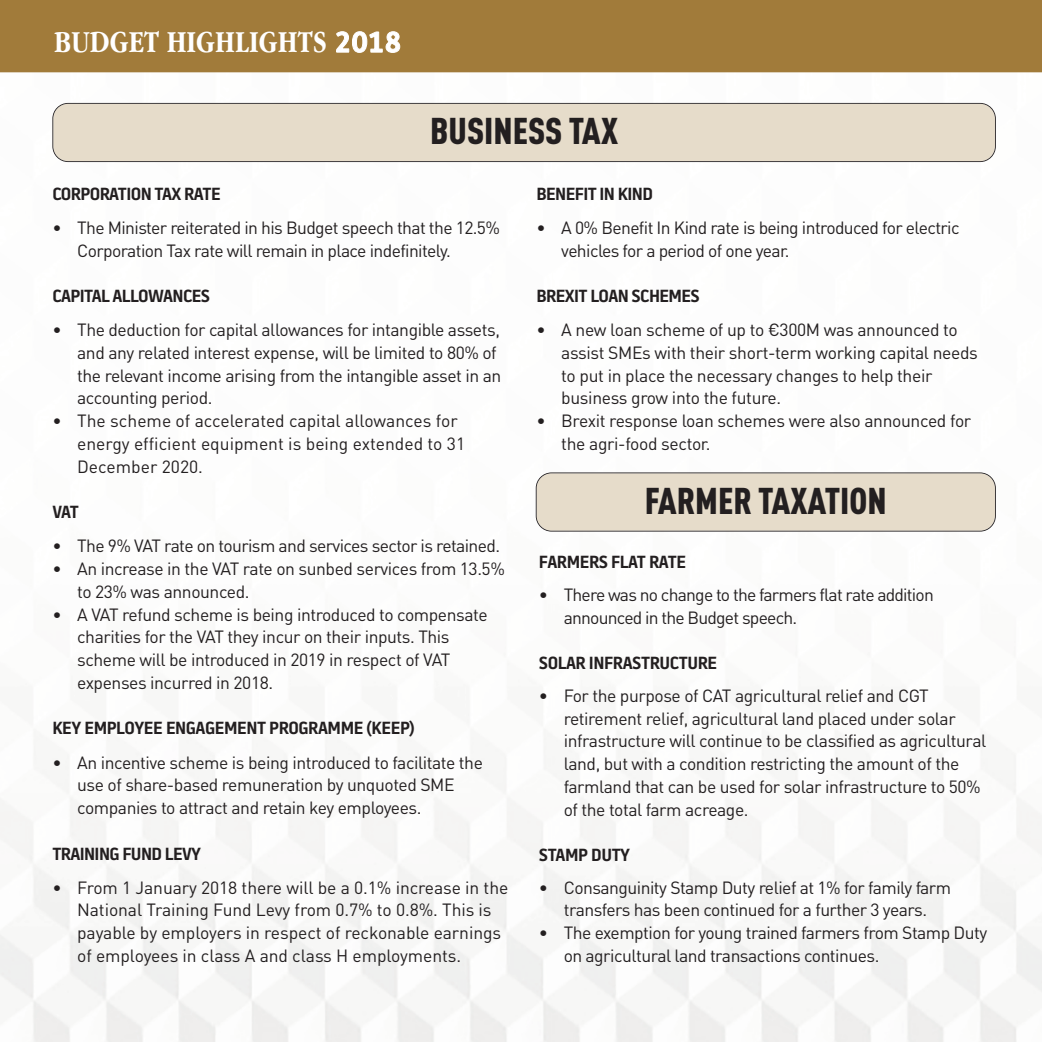
<style>
.page{position:relative;width:1042px;height:1042px;background:#fff}
.page>*{position:absolute;margin:0;border:0;box-sizing:border-box;transform-origin:0 0}
.t1{font:900 36.75px "DIN Cond";color:#231f20}
.t2{font:700 condensed 31.5px "Garamond";color:#fff}
.t3{font:17.5px/22.8px "DIN";letter-spacing:-.025em;color:#231f20}
.t4{font:17.5px/22.8px "DIN";letter-spacing:-.005em;color:#231f20}
.t5{font:600 17.5px "Battersea";letter-spacing:-.035em;color:#231f20}
.t6{font:17.5px/22.8px "DIN";color:#231f20}
.t7{font:17.5px/22.8px "DIN";letter-spacing:-.045em;color:#231f20}
.s1{font-family:"FS Me";font-stretch:normal;font-size:28px}
</style>
<div class="page">
<div style="left:0;top:0;width:1042px;height:72px;background:#a17b3a"></div>
<img style="left:0;top:72px;width:1042px;height:970px">
<div style="left:536px;top:473px;width:459px;height:58px;background:#e6dcca;border-radius:15px"></div>
<div style="left:536px;top:472px;width:460px;height:59px;border:2px solid #231f20;border-radius:16px"></div>
<div style="left:53px;top:104px;width:942px;height:57px;background:#e6dcca;border-radius:15px"></div>
<div style="left:52px;top:103px;width:944px;height:59px;border:2px solid #231f20;border-radius:16px"></div>
<h2 class="t2" style="left:54px;top:23px;width:348px">BUDGET HIGHLIGHTS <span class="s1">2018</span></h2>
<h1 class="t1" style="left:430px;top:109px;width:189px">BUSINESS TAX</h1>
<p class="t5" style="left:52px;top:187px;width:170px">CORPORATION TAX RATE</p>
<p class="t3" style="left:77px;top:216px;width:424px;text-indent:-25px">• The Minister reiterated in his Budget speech that the 12.5%<br>Corporation Tax rate will remain in place indefinitely.</p>
<p class="t5" style="left:52px;top:290px;width:159px">CAPITAL ALLOWANCES</p>
<p class="t3" style="left:77px;top:318px;width:426px;text-indent:-25px">• The deduction for capital allowances for intangible assets, and any related interest expense, will be limited to 80% of the relevant income arising from the intangible asset in an accounting period.</p>
<p class="t6" style="left:77px;top:409px;width:389px;text-indent:-25px">• The scheme of accelerated capital allowances for energy efficient equipment is being extended to 31<br>December 2020.</p>
<p class="t5" style="left:52px;top:506px;width:28px">VAT</p>
<p class="t3" style="left:52px;top:534px;width:449px">• The 9% VAT rate on tourism and services sector is retained.</p>
<p class="t3" style="left:77px;top:557px;width:429px;text-indent:-25px">• An increase in the VAT rate on sunbed services from 13.5% to 23% was announced.</p>
<p class="t3" style="left:77px;top:602px;width:412px;text-indent:-25px">• A VAT refund scheme is being introduced to compensate charities for the VAT they incur on their inputs. This scheme will be introduced in 2019 in respect of VAT expenses incurred in 2018.</p>
<p class="t5" style="left:52px;top:722px;width:364px">KEY EMPLOYEE ENGAGEMENT PROGRAMME (KEEP)</p>
<p class="t3" style="left:77px;top:750px;width:407px;text-indent:-25px">• An incentive scheme is being introduced to facilitate the use of share-based remuneration by unquoted SME companies to attract and retain key employees.</p>
<p class="t5" style="left:52px;top:847px;width:150px">TRAINING FUND LEVY</p>
<p class="t4" style="left:77px;top:875px;width:433px;text-indent:-25px">• From 1 January 2018 there will be a 0.1% increase in the National Training Fund Levy from 0.7% to 0.8%. This is payable by employers in respect of reckonable earnings of employees in class A and class H employments.</p>
<p class="t5" style="left:536px;top:187px;width:118px">BENEFIT IN KIND</p>
<p class="t3" style="left:561px;top:216px;width:400px;text-indent:-25px">• A 0% Benefit In Kind rate is being introduced for electric vehicles for a period of one year.</p>
<p class="t5" style="left:536px;top:290px;width:165px">BREXIT LOAN SCHEMES</p>
<p class="t3" style="left:561px;top:318px;width:418px;text-indent:-25px">• A new loan scheme of up to €300M was announced to assist SMEs with their short-term working capital needs to put in place the necessary changes to help their business grow into the future.</p>
<p class="t3" style="left:561px;top:409px;width:411px;text-indent:-25px">• Brexit response loan schemes were also announced for the agri-food sector.</p>
<h1 class="t1" style="left:645px;top:478px;width:243px">FARMER TAXATION</h1>
<p class="t5" style="left:539px;top:556px;width:149px">FARMERS FLAT RATE</p>
<p class="t7" style="left:564px;top:582px;width:372px;text-indent:-25px">• There was no change to the farmers flat rate addition announced in the Budget speech.</p>
<p class="t5" style="left:539px;top:657px;width:180px">SOLAR INFRASTRUCTURE</p>
<p class="t3" style="left:564px;top:683px;width:424px;text-indent:-25px">• For the purpose of CAT agricultural relief and CGT retirement relief, agricultural land placed under solar infrastructure will continue to be classified as agricultural land, but with a condition restricting the amount of the farmland that can be used for solar infrastructure to 50% of the total farm acreage.</p>
<p class="t5" style="left:539px;top:849px;width:93px">STAMP DUTY</p>
<p class="t3" style="left:539px;top:875px;width:414px;text-align:center">• Consanguinity Stamp Duty relief at 1% for family farm transfers has been continued for a further 3 years.</p>
<p class="t3" style="left:564px;top:921px;width:425px;text-indent:-25px">• The exemption for young trained farmers from Stamp Duty on agricultural land transactions continues.</p>
</div>
